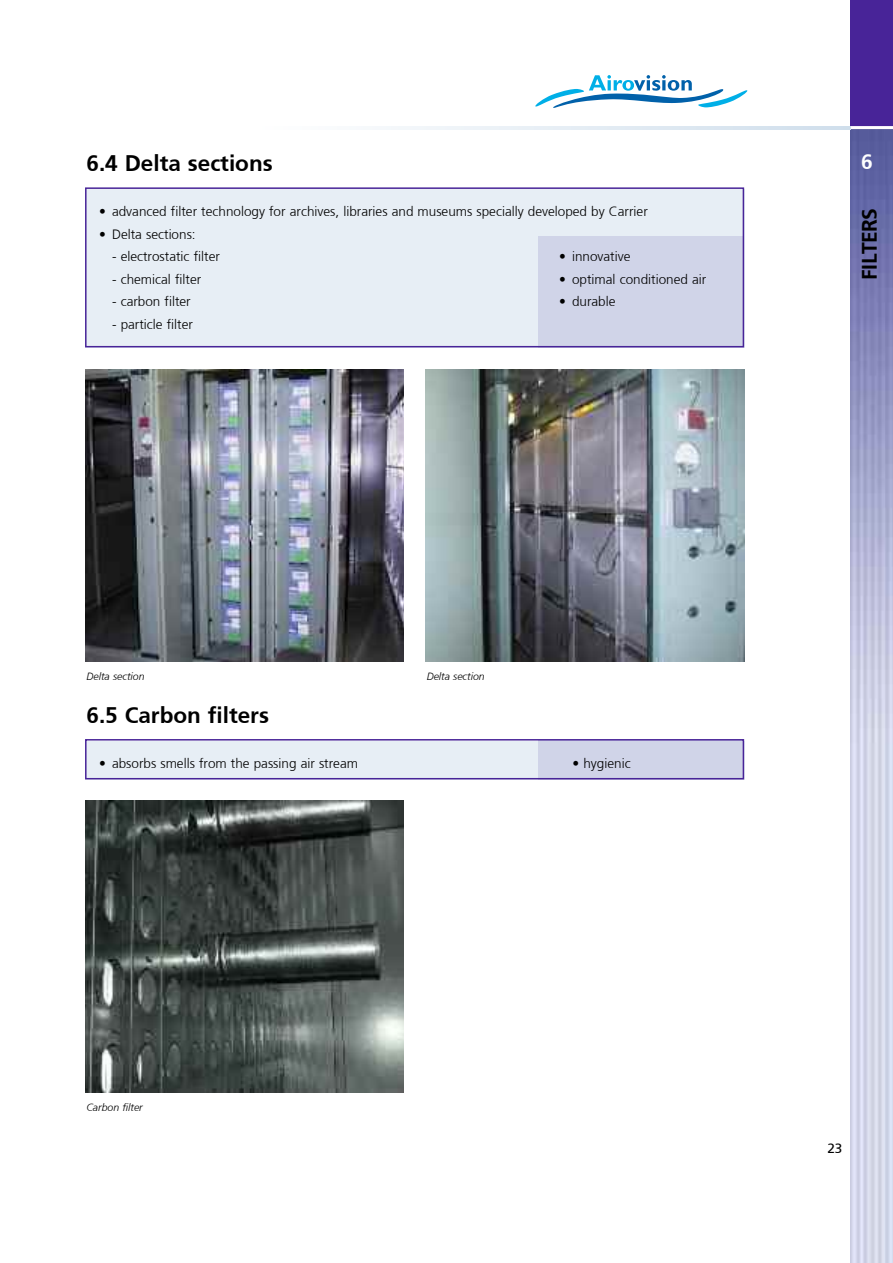
<style>
.page{position:relative;width:893px;height:1263px;background:#fff}
.page>*{position:absolute;margin:0;border:0;box-sizing:border-box;transform-origin:0 0}
.t1{font:700 22.5px "Frutiger";color:#000}
.t2{font:700 21px "Frutiger";letter-spacing:-.02em;color:#000}
.t3{font:700 21px "Frutiger";color:#fff}
.t4{font:300 13.5px "Frutiger";color:#000}
.t5{font:13.5px "Frutiger Roman";color:#000}
.t6{font:italic 300 10.5px "Frutiger";color:#000}
</style>
<div class="page">
<div style="left:850px;top:0;width:43px;height:128px;background:#482498"></div>
<img style="left:850px;top:129px;width:43px;height:1134px">
<hr style="left:0;top:126px;width:893px;height:3px;background:#fff">
<svg style="left:386px;top:126px;width:464px;height:3px"></svg>
<svg style="left:535px;top:75px;width:213px;height:33px"></svg>
<img style="left:85px;top:369px;width:319px;height:292px">
<div style="left:85px;top:189px;width:659px;height:158px;background:#e7eef5"></div>
<div style="left:539px;top:236px;width:205px;height:111px;background:#d0d4e8"></div>
<div style="left:85px;top:187px;width:659px;height:160px;border:2px solid #482498"></div>
<img style="left:425px;top:369px;width:319px;height:292px">
<img style="left:85px;top:801px;width:319px;height:291px">
<div style="left:85px;top:741px;width:659px;height:38px;background:#e7eef5"></div>
<div style="left:539px;top:740px;width:205px;height:39px;background:#d0d4e8"></div>
<div style="left:85px;top:739px;width:659px;height:40px;border:2px solid #482498"></div>
<h1 class="t1" style="left:87px;top:150px;width:188px">6.4 Delta sections</h1>
<p class="t4" style="left:99px;top:204px;width:550px">• advanced filter technology for archives, libraries and museums specially developed by Carrier</p>
<p class="t4" style="left:99px;top:227px;width:98px">• Delta sections:</p>
<p class="t4" style="left:112px;top:249px;width:109px">- electrostatic filter</p>
<p class="t4" style="left:112px;top:272px;width:91px">- chemical filter</p>
<p class="t4" style="left:112px;top:294px;width:80px">- carbon filter</p>
<p class="t4" style="left:112px;top:317px;width:82px">- particle filter</p>
<p class="t4" style="left:559px;top:249px;width:73px">• innovative</p>
<p class="t4" style="left:559px;top:271px;width:148px">• optimal conditioned air</p>
<p class="t4" style="left:559px;top:294px;width:58px">• durable</p>
<h2 class="t3" style="left:861px;top:150px;width:13px">6</h2>
<h2 class="t2" style="left:857px;top:280px;width:73px;rotate:-90deg">FIlTerS</h2>
<p class="t6" style="left:87px;top:670px;width:60px">Delta section</p>
<p class="t6" style="left:427px;top:670px;width:60px">Delta section</p>
<h1 class="t1" style="left:87px;top:702px;width:184px">6.5 carbon filters</h1>
<p class="t4" style="left:99px;top:756px;width:260px">• absorbs smells from the passing air stream</p>
<p class="t4" style="left:573px;top:756px;width:60px">• hygienic</p>
<p class="t6" style="left:87px;top:1102px;width:58px">Carbon filter</p>
<p class="t5" style="left:827px;top:1140px;width:17px">23</p>
</div>
